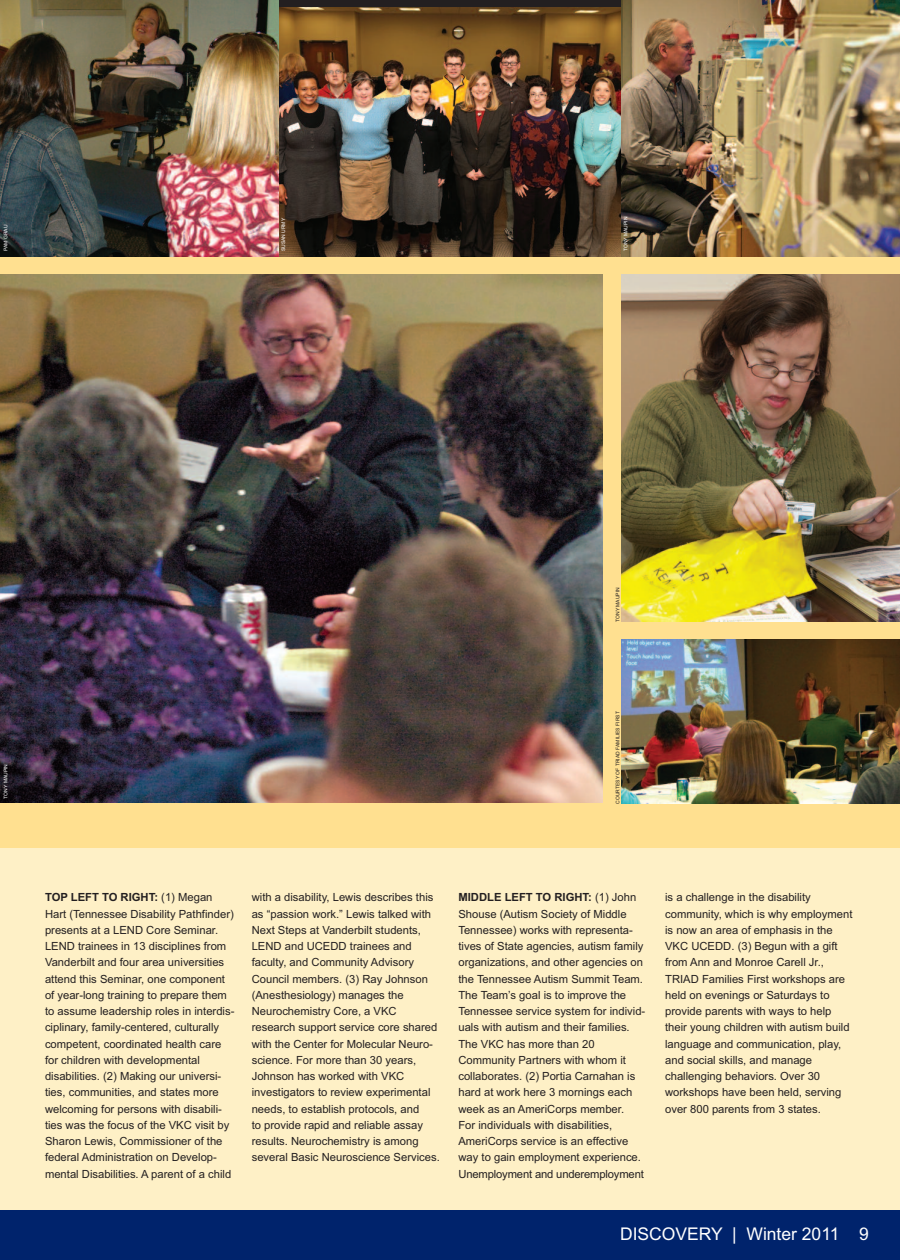
<style>
.page{position:relative;width:900px;height:1260px;background:#fff}
.page>*{position:absolute;margin:0;border:0;box-sizing:border-box;transform-origin:0 0}
.t1{font:17.5px "Arial";color:#fff}
.t2{font:11.25px/16.2px "Arial";color:#231f20}
.t3{font:5px "Arial";color:#231f20}
.t4{font:5px "Arial";color:#fff}
.s1{font-weight:700}
</style>
<div class="page">
<div style="left:0;top:832px;width:900px;height:428px;background:#fef0c6"></div>
<div style="left:0;top:1211px;width:900px;height:49px;background:#00236c"></div>
<div style="left:0;top:229px;width:900px;height:619px;background:#ffe090"></div>
<img style="left:0;top:274px;width:603px;height:529px">
<img style="left:621px;top:639px;width:279px;height:164px">
<img style="left:621px;top:274px;width:279px;height:347px">
<img style="left:0;top:0;width:279px;height:256px">
<div style="left:279px;top:0;width:342px;height:256px;background:#231f20"></div>
<img style="left:279px;top:7px;width:342px;height:249px">
<img style="left:621px;top:0;width:279px;height:256px">
<p class="t4" style="left:3px;top:251px;width:28px;rotate:-90deg">PAM GRAU</p>
<p class="t4" style="left:623px;top:251px;width:36px;rotate:-90deg">TONY MAUPIN</p>
<p class="t4" style="left:280px;top:251px;width:35px;rotate:-90deg">SUSAN URMY</p>
<p class="t4" style="left:3px;top:799px;width:36px;rotate:-90deg">TONY MAUPIN</p>
<p class="t3" style="left:615px;top:622px;width:36px;rotate:-90deg">TONY MAUPIN</p>
<p class="t3" style="left:615px;top:804px;width:94px;rotate:-90deg">COURTESY OF TRIAD FAMILIES FIRST</p>
<p class="t2" style="left:45px;top:889px;width:191px"><span class="s1">TOP LEFT TO RIGHT:</span> (1) Megan Hart (Tennessee Disability Pathfinder) presents at a LEND Core Seminar.<br>LEND trainees in 13 disciplines from Vanderbilt and four area universities attend this Seminar, one component of year-long training to prepare them to assume leadership roles in interdis&shy;ciplinary, family-centered, culturally competent, coordinated health care for children with developmental disabilities. (2) Making our universi&shy;ties, communities, and states more welcoming for persons with disabili&shy;ties was the focus of the VKC visit by Sharon Lewis, Commissioner of the federal Administration on Develop&shy;mental Disabilities. A parent of a child</p>
<p class="t2" style="left:252px;top:889px;width:190px">with a disability, Lewis describes this as “passion work.” Lewis talked with Next Steps at Vanderbilt students, LEND and UCEDD trainees and faculty, and Community Advisory Council members. (3) Ray Johnson (Anesthesiology) manages the Neurochemistry Core, a VKC research support service core shared with the Center for Molecular Neuro&shy;science. For more than 30 years, Johnson has worked with VKC investigators to review experimental needs, to establish protocols, and<br>to provide rapid and reliable assay results. Neurochemistry is among several Basic Neuroscience Services.</p>
<p class="t2" style="left:458px;top:889px;width:188px"><span class="s1">MIDDLE LEFT TO RIGHT:</span> (1) John Shouse (Autism Society of Middle Tennessee) works with representa&shy;tives of State agencies, autism family organizations, and other agencies on the Tennessee Autism Summit Team.<br>The Team’s goal is to improve the Tennessee service system for individ&shy;uals with autism and their families.<br>The VKC has more than 20<br>Community Partners with whom it collaborates. (2) Portia Carnahan is hard at work here 3 mornings each week as an AmeriCorps member.<br>For individuals with disabilities, AmeriCorps service is an effective way to gain employment experience.<br>Unemployment and underemployment</p>
<p class="t2" style="left:665px;top:889px;width:189px">is a challenge in the disability community, which is why employment is now an area of emphasis in the<br>VKC UCEDD. (3) Begun with a gift from Ann and Monroe Carell Jr.,<br>TRIAD Families First workshops are held on evenings or Saturdays to provide parents with ways to help their young children with autism build language and communication, play, and social skills, and manage challenging behaviors. Over 30 workshops have been held, serving over 800 parents from 3 states.</p>
<h1 class="t1" style="left:620px;top:1224px;width:250px">DISCOVERY | Winter 2011 9</h1>
</div>
